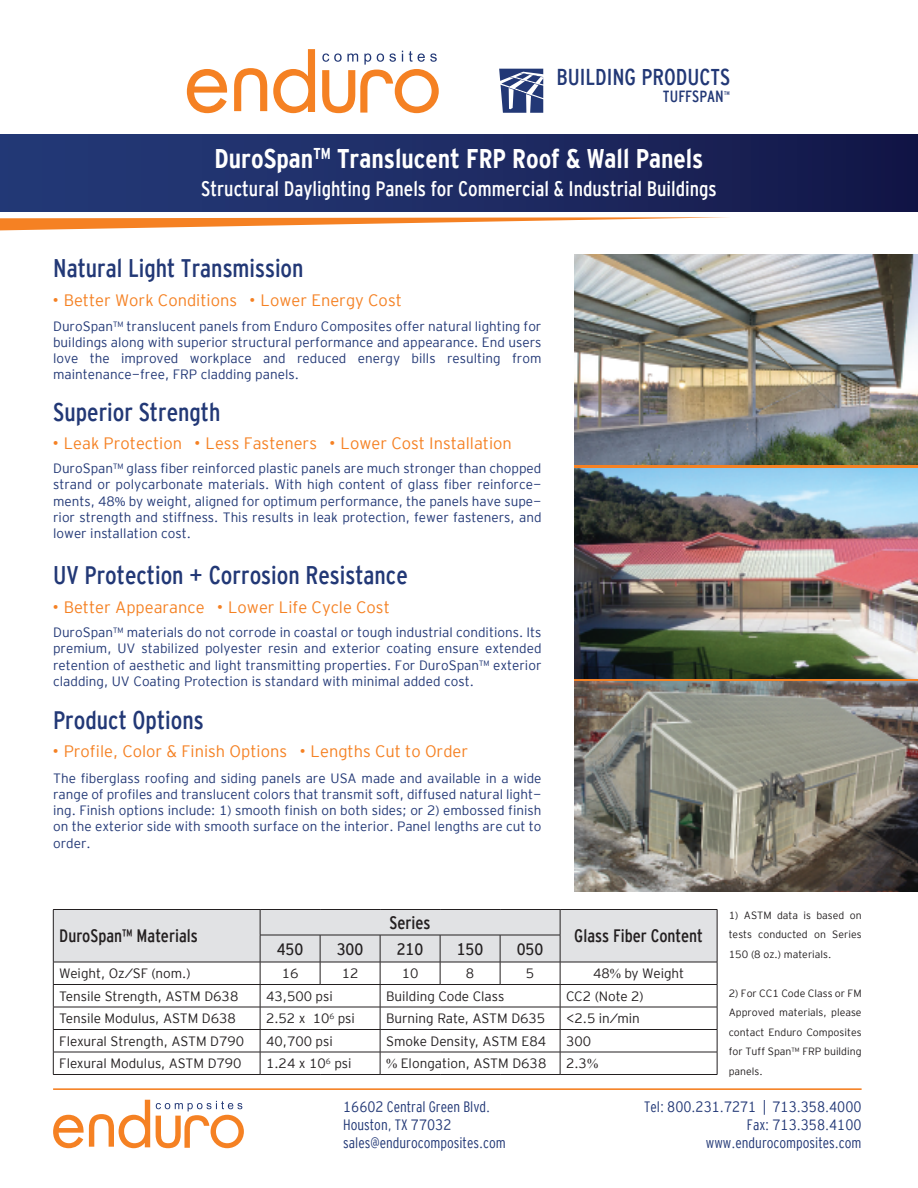
<style>
.page{position:relative;width:918px;height:1188px;background:#fff}
.page>*{position:absolute;margin:0;border:0;box-sizing:border-box;transform-origin:0 0}
.t1{font:700 27px "Interstate Cond Mono";color:#fff}
.t2{font:25.5px "Interstate Cond Mono";color:#223876}
.t3{font:22.95px "Interstate Cond Mono";color:#223876}
.t4{font:21px "Interstate Cond Mono";color:#fff}
.t5{font:18px "Interstate Cond Mono";color:#231f20}
.t6{font:16.5px "Interstate Mono Lgt";color:#f58123}
.t7{font:16.5px "Interstate Cond Mono";color:#231f20}
.t8{font:16.2px "Interstate Cond Mono";color:#223876}
.t9{font:15px/18px "Interstate Cond Mono Lgt";color:#223876}
.t10{font:13.5px/16.2px "Interstate Mono Lgt";color:#223876;text-align:justify}
.t11{font:13.5px "Interstate Mono Lgt";color:#231f20}
.t12{font:10.5px/19.5px "Interstate Mono Lgt";color:#231f20;text-align:justify}
.t13{font:5.4px "Interstate Cond Mono";color:#223876}
.s1{font-family:"Interstate";font-weight:900}
.s2{font-family:"Myriad Pro"}
.s3{font-family:"Times New Roman"}
</style>
<div class="page">
<svg style="left:0;top:217px;width:728px;height:13px"></svg>
<div style="left:0;top:135px;width:918px;height:77px;background:linear-gradient(to right,#263c7b,#141849)"></div>
<svg style="left:575px;top:464px;width:343px;height:4px"></svg>
<svg style="left:575px;top:678px;width:343px;height:4px"></svg>
<svg style="left:187px;top:69px;width:41px;height:44px"></svg>
<svg style="left:273px;top:49px;width:42px;height:64px"></svg>
<svg style="left:234px;top:68px;width:33px;height:43px"></svg>
<svg style="left:322px;top:51px;width:117px;height:62px"></svg>
<svg style="left:499px;top:69px;width:44px;height:44px"></svg>
<img style="left:575px;top:254px;width:343px;height:210px">
<img style="left:575px;top:468px;width:343px;height:210px">
<img style="left:575px;top:682px;width:343px;height:210px">
<hr style="left:53px;top:909px;width:207px;height:1px;background:#231f20">
<hr style="left:260px;top:909px;width:60px;height:1px;background:#231f20">
<hr style="left:320px;top:909px;width:60px;height:1px;background:#231f20">
<hr style="left:380px;top:909px;width:60px;height:1px;background:#231f20">
<hr style="left:440px;top:909px;width:60px;height:1px;background:#231f20">
<hr style="left:500px;top:909px;width:60px;height:1px;background:#231f20">
<hr style="left:53px;top:1074px;width:207px;height:1px;background:#231f20">
<hr style="left:260px;top:1074px;width:60px;height:1px;background:#231f20">
<hr style="left:320px;top:1074px;width:60px;height:1px;background:#231f20">
<hr style="left:380px;top:1074px;width:60px;height:1px;background:#231f20">
<hr style="left:440px;top:1074px;width:60px;height:1px;background:#231f20">
<hr style="left:500px;top:1074px;width:60px;height:1px;background:#231f20">
<hr style="left:560px;top:909px;width:157px;height:1px;background:#231f20">
<svg style="left:53px;top:910px;width:665px;height:164px"></svg>
<hr style="left:560px;top:1074px;width:157px;height:1px;background:#231f20">
<svg style="left:53px;top:1100px;width:97px;height:48px"></svg>
<svg style="left:156px;top:1101px;width:88px;height:47px"></svg>
<hr style="left:53px;top:1088px;width:809px;height:2px;background:#f58123">
<h3 class="t3" style="left:556px;top:65px;width:176px">BUILDING PRODUCTS</h3>
<p class="t8" style="left:663px;top:88px;width:62px">TUFFSPAN</p>
<p class="t13" style="left:724px;top:90px;width:7px">TM</p>
<h1 class="t1" style="left:215px;top:143px;width:491px">DuroSpan<sup>TM</sup> Translucent FRP Roof &amp; Wall Panels</h1>
<h3 class="t4" style="left:201px;top:177px;width:517px">Structural Daylighting Panels for Commercial &amp; Industrial Buildings</h3>
<h2 class="t2" style="left:53px;top:254px;width:252px">Natural Light Transmission</h2>
<p class="t6" style="left:53px;top:291px;width:350px"><span class="s1">·</span> Better Work Conditions <span class="s1">·</span> Lower Energy Cost</p>
<p class="t10" style="left:53px;top:318px;width:490px">DuroSpan™ translucent panels from Enduro Composites offer natural lighting for buildings along with superior structural performance and appearance. End users love the improved workplace and reduced energy bills resulting from maintenance-free, FRP cladding panels.</p>
<h2 class="t2" style="left:53px;top:398px;width:169px">Superior Strength</h2>
<p class="t6" style="left:53px;top:434px;width:460px"><span class="s1">·</span> Leak Protection <span class="s1">·</span> Less Fasteners <span class="s1">·</span> Lower Cost Installation</p>
<p class="t10" style="left:53px;top:460px;width:490px">DuroSpan™ glass fiber reinforced plastic panels are much stronger than chopped strand or polycarbonate materials. With high content of glass fiber reinforce&shy;ments, 48<span class="s2">%</span> by weight, aligned for optimum performance, the panels have supe&shy;rior strength and stiffness. This results in leak protection, fewer fasteners, and lower installation cost.</p>
<h2 class="t2" style="left:53px;top:561px;width:356px">UV Protection + Corrosion Resistance</h2>
<p class="t6" style="left:53px;top:598px;width:338px"><span class="s1">·</span> Better Appearance <span class="s1">·</span> Lower Life Cycle Cost</p>
<p class="t10" style="left:53px;top:624px;width:490px">DuroSpan™ materials do not corrode in coastal or tough industrial conditions. Its premium, UV stabilized polyester resin and exterior coating ensure extended retention of aesthetic and light transmitting properties. For DuroSpan™ exterior cladding, UV Coating Protection is standard with minimal added cost.</p>
<h2 class="t2" style="left:53px;top:705px;width:152px">Product Options</h2>
<p class="t6" style="left:53px;top:742px;width:417px"><span class="s1">·</span> Profile, Color &amp; Finish Options <span class="s1">·</span> Lengths Cut to Order</p>
<p class="t10" style="left:53px;top:770px;width:490px">The fiberglass roofing and siding panels are USA made and available in a wide range of profiles and translucent colors that transmit soft, diffused natural light&shy;ing. Finish options include: 1) smooth finish on both sides; or 2) embossed finish on the exterior side with smooth surface on the interior. Panel lengths are cut to order.</p>
<p class="t12" style="left:729px;top:905px;width:134px">1) ASTM data is based on tests conducted on Series 150 (8 oz.) materials.</p>
<p class="t12" style="left:729px;top:983px;width:134px">2) For CC1 Code Class or FM Approved materials, please contact Enduro Composites for Tuff Span™ FRP building panels.</p>
<h3 class="t5" style="left:390px;top:912px;width:42px">Series</h3>
<h3 class="t5" style="left:59px;top:926px;width:140px">DuroSpan™ Materials</h3>
<h3 class="t5" style="left:574px;top:926px;width:130px">Glass Fiber Content</h3>
<p class="t7" style="left:277px;top:940px;width:28px">450</p>
<p class="t7" style="left:337px;top:940px;width:28px">300</p>
<p class="t7" style="left:397px;top:940px;width:28px">210</p>
<p class="t7" style="left:457px;top:940px;width:28px">150</p>
<p class="t7" style="left:517px;top:940px;width:28px">050</p>
<p class="t11" style="left:59px;top:966px;width:133px">Weight, Oz/SF (nom.)</p>
<p class="t11" style="left:282px;top:966px;width:18px">16</p>
<p class="t11" style="left:342px;top:966px;width:18px">12</p>
<p class="t11" style="left:402px;top:966px;width:18px">10</p>
<p class="t11" style="left:466px;top:966px;width:10px">8</p>
<p class="t11" style="left:526px;top:966px;width:10px">5</p>
<p class="t11" style="left:593px;top:966px;width:93px">48<span class="s3">%</span> by Weight</p>
<p class="t11" style="left:59px;top:988px;width:181px">Tensile Strength, ASTM D638</p>
<p class="t11" style="left:266px;top:988px;width:68px">43,500 psi</p>
<p class="t11" style="left:386px;top:988px;width:120px">Building Code Class</p>
<p class="t11" style="left:566px;top:988px;width:79px">CC2 (Note 2)</p>
<p class="t11" style="left:59px;top:1011px;width:178px">Tensile Modulus, ASTM D638</p>
<p class="t11" style="left:266px;top:1011px;width:90px">2.52 x 10<sup>6</sup> psi</p>
<p class="t11" style="left:386px;top:1011px;width:161px">Burning Rate, ASTM D635</p>
<p class="t11" style="left:566px;top:1011px;width:75px">&lt;2.5 in/min</p>
<p class="t11" style="left:59px;top:1033px;width:186px">Flexural Strength, ASTM D790</p>
<p class="t11" style="left:266px;top:1033px;width:68px">40,700 psi</p>
<p class="t11" style="left:386px;top:1033px;width:162px">Smoke Density, ASTM E84</p>
<p class="t11" style="left:566px;top:1033px;width:27px">300</p>
<p class="t11" style="left:59px;top:1056px;width:184px">Flexural Modulus, ASTM D790</p>
<p class="t11" style="left:266px;top:1056px;width:87px">1.24 x 10<sup>6</sup> psi</p>
<p class="t11" style="left:386px;top:1056px;width:162px"><span class="s3">%</span> Elongation, ASTM D638</p>
<p class="t11" style="left:566px;top:1056px;width:34px">2.3<span class="s3">%</span></p>
<p class="t9" style="left:343px;top:1097px;width:164px">16602 Central Green Blvd.<br>Houston, TX 77032 sales@endurocomposites.com</p>
<p class="t9" style="left:644px;top:1097px;width:219px;text-align:right">Tel: 800.231.7271 | 713.358.4000<br>Fax: 713.358.4100 www.endurocomposites.com</p>
</div>
